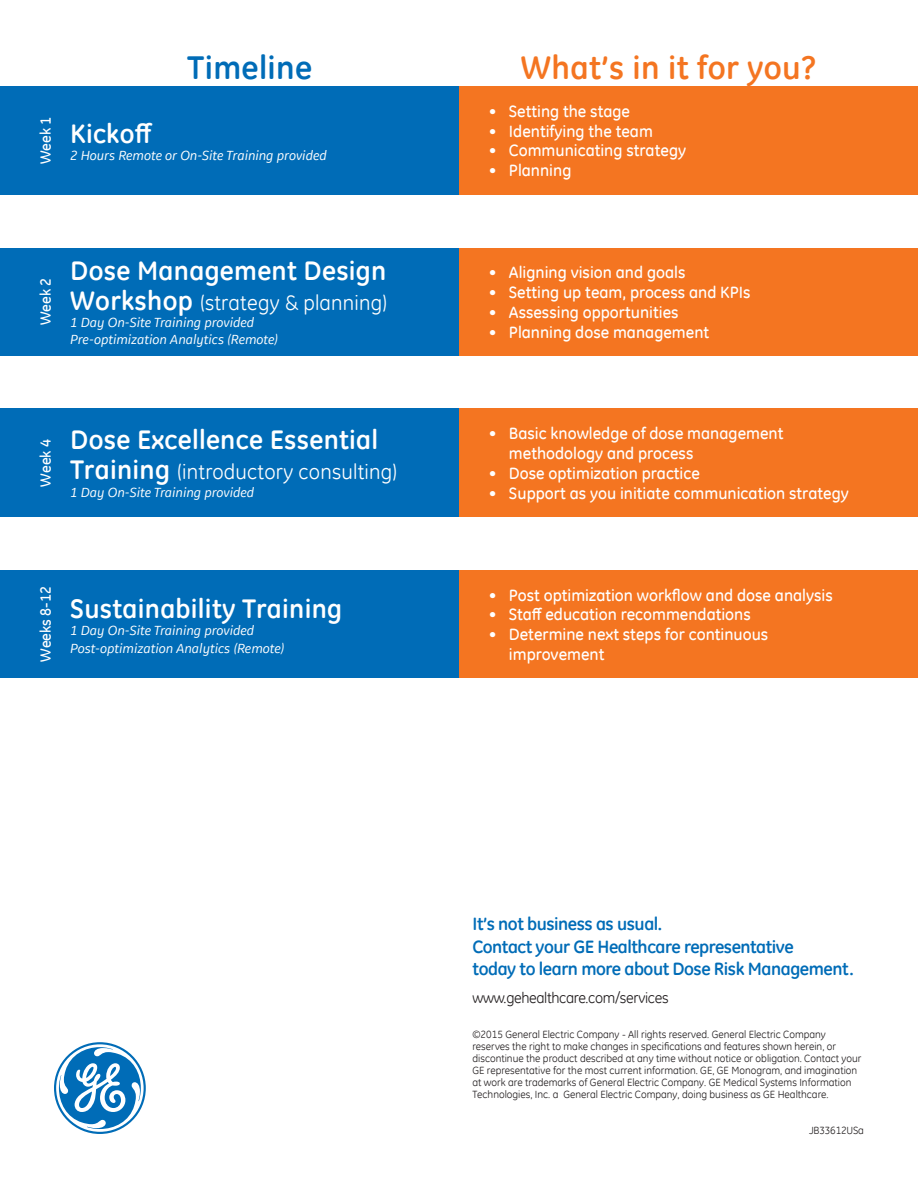
<style>
.page{position:relative;width:918px;height:1188px;background:#fff}
.page>*{position:absolute;margin:0;border:0;box-sizing:border-box;transform-origin:0 0}
.t1{font:700 33px "GE Inspira";letter-spacing:.01em;color:#f47521}
.t2{font:700 33px "GE Inspira";letter-spacing:.01em;color:#006cb7}
.t3{font:700 27px "GE Inspira";letter-spacing:.01em;color:#fff}
.t4{font:21px "GE Inspira";letter-spacing:.01em;color:#fff}
.t5{font:700 18px/22.5px "GE Inspira";letter-spacing:-.025em;color:#006cb7}
.t6{font:16.5px/19.8px "GE Inspira Pitch";color:#fff}
.t7{font:15px "GE Inspira";letter-spacing:-.025em;color:#231f20}
.t8{font:15px "GE Inspira Pitch";color:#fff}
.t9{font:italic 14.25px/17.1px "GE Inspira Sans";color:#fff}
.t10{font:10.5px/12px "GE Inspira";color:#231f20}
.s1{font-weight:700;font-size:27px}
</style>
<div class="page">
<div style="left:459px;top:86px;width:459px;height:108px;background:#f47521"></div>
<div style="left:0;top:86px;width:459px;height:108px;background:#006cb7"></div>
<div style="left:0;top:248px;width:459px;height:108px;background:#006cb7"></div>
<div style="left:0;top:409px;width:459px;height:108px;background:#006cb7"></div>
<div style="left:0;top:570px;width:459px;height:108px;background:#006cb7"></div>
<div style="left:459px;top:248px;width:459px;height:108px;background:#f47521"></div>
<div style="left:459px;top:409px;width:459px;height:108px;background:#f47521"></div>
<div style="left:459px;top:570px;width:459px;height:108px;background:#f47521"></div>
<svg style="left:54px;top:1042px;width:92px;height:92px"></svg>
<h3 class="t8" style="left:36px;top:164px;width:49px;rotate:-90deg">Week 1</h3>
<h1 class="t2" style="left:187px;top:46px;width:126px">Timeline</h1>
<h1 class="t1" style="left:521px;top:46px;width:297px">What’s in it for you?</h1>
<h2 class="t3" style="left:70px;top:116px;width:84px">Kickoff</h2>
<h3 class="t9" style="left:70px;top:147px;width:258px">2 Hours Remote or On-Site Training provided</h3>
<h3 class="t6" style="left:489px;top:101px;width:143px">• Setting the stage</h3>
<h3 class="t6" style="left:489px;top:121px;width:166px">• Identifying the team</h3>
<h3 class="t6" style="left:489px;top:141px;width:199px">• Communicating strategy</h3>
<h3 class="t6" style="left:489px;top:160px;width:84px">• Planning</h3>
<h3 class="t8" style="left:36px;top:325px;width:49px;rotate:-90deg">Week 2</h3>
<h2 class="t3" style="left:70px;top:253px;width:318px">Dose Management Design</h2>
<h3 class="t4" style="left:70px;top:289px;width:318px"><span class="s1">Workshop</span> (strategy &amp; planning)</h3>
<h3 class="t9" style="left:70px;top:313px;width:210px">1 Day On-Site Training provided<br>Pre-optimization Analytics (Remote)</h3>
<h3 class="t8" style="left:36px;top:487px;width:49px;rotate:-90deg">Week 4</h3>
<h2 class="t3" style="left:70px;top:423px;width:310px">Dose Excellence Essential</h2>
<h3 class="t4" style="left:70px;top:459px;width:328px"><span class="s1">Training</span> (introductory consulting)</h3>
<h3 class="t9" style="left:70px;top:483px;width:186px">1 Day On-Site Training provided</h3>
<h3 class="t6" style="left:489px;top:262px;width:198px">• Aligning vision and goals</h3>
<h3 class="t6" style="left:489px;top:282px;width:263px">• Setting up team, process and KPIs</h3>
<h3 class="t6" style="left:489px;top:302px;width:191px">• Assessing opportunities</h3>
<h3 class="t6" style="left:489px;top:322px;width:222px">• Planning dose management</h3>
<h3 class="t6" style="left:509px;top:424px;width:276px;text-indent:-20px">• Basic knowledge of dose management methodology and process</h3>
<h3 class="t6" style="left:489px;top:463px;width:213px">• Dose optimization practice</h3>
<h3 class="t6" style="left:489px;top:483px;width:362px">• Support as you initiate communication strategy</h3>
<h3 class="t8" style="left:36px;top:662px;width:77px;rotate:-90deg">Weeks 8-12</h3>
<h2 class="t3" style="left:70px;top:592px;width:274px">Sustainability Training</h2>
<h3 class="t9" style="left:70px;top:622px;width:216px">1 Day On-Site Training provided<br>Post-optimization Analytics (Remote)</h3>
<h3 class="t6" style="left:489px;top:585px;width:346px">• Post optimization workflow and dose analysis</h3>
<h3 class="t6" style="left:489px;top:605px;width:264px">• Staff education recommendations</h3>
<h3 class="t6" style="left:509px;top:624px;width:261px;text-indent:-20px">• Determine next steps for continuous improvement</h3>
<h3 class="t5" style="left:472px;top:912px;width:383px">It’s not business as usual.<br>Contact your GE Healthcare representative<br>today to learn more about Dose Risk Management.</h3>
<h3 class="t7" style="left:472px;top:988px;width:198px">www.gehealthcare.com/services</h3>
<p class="t10" style="left:472px;top:1028px;width:390px">©2015 General Electric Company - All rights reserved. General Electric Company reserves the right to make changes in specifications and features shown herein, or discontinue the product described at any time without notice or obligation. Contact your GE representative for the most current information. GE, GE Monogram, and imagination at work are trademarks of General Electric Company. GE Medical Systems Information Technologies, Inc. a General Electric Company, doing business as GE Healthcare.</p>
<p class="t10" style="left:809px;top:1124px;width:56px">JB33612USa</p>
</div>
